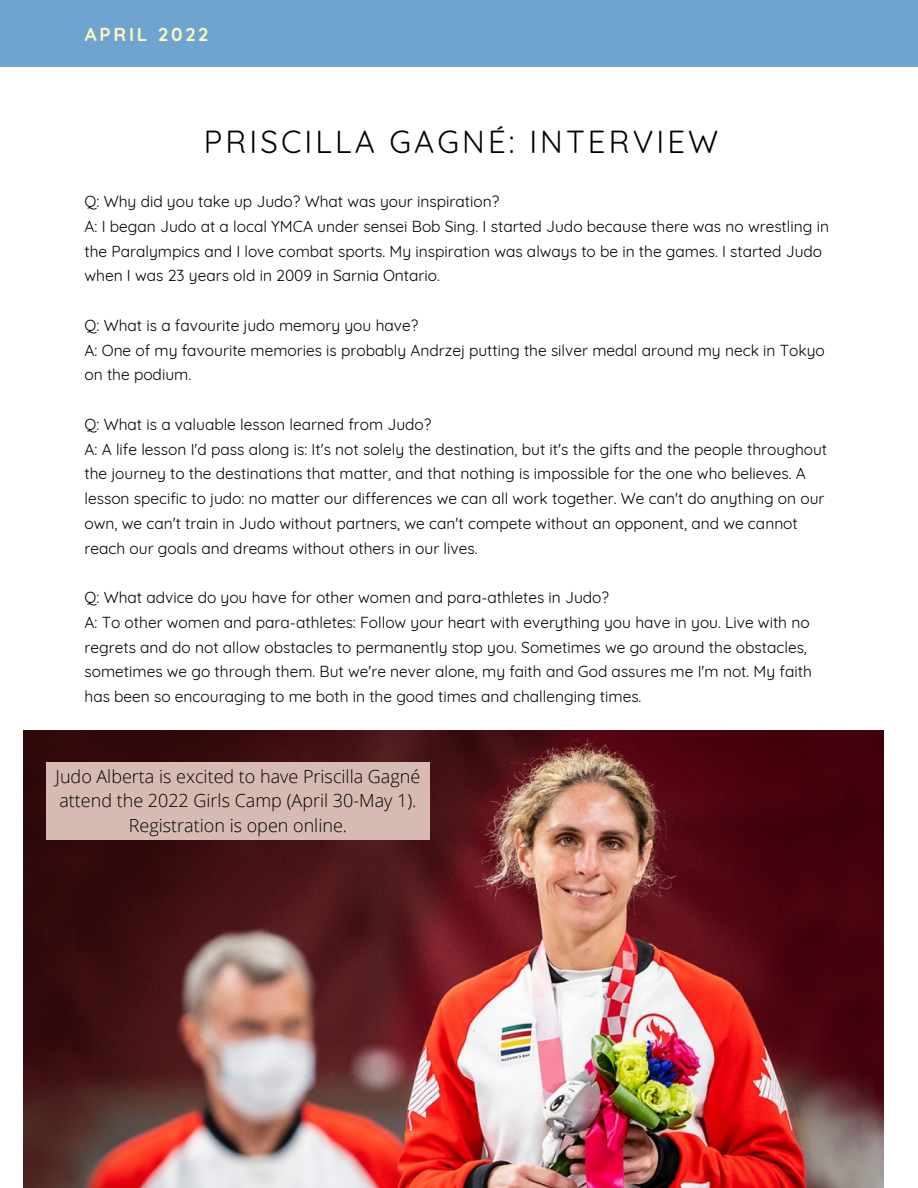
<style>
.page{position:relative;width:918px;height:1188px;background:#fff}
.page>*{position:absolute;margin:0;border:0;box-sizing:border-box;transform-origin:0 0}
.t1{font:31.2px "Quicksand";letter-spacing:.1em;color:#000}
.t2{font:700 18.6px "Quicksand";letter-spacing:.15em;color:#fff8c2}
.t3{font:300 18px/24.8px "Open Sans";color:#000;text-align:center}
.t4{font:15.6px/24.8px "Quicksand";color:#000}
</style>
<div class="page">
<img style="left:23px;top:730px;width:861px;height:458px">
<div style="left:0;top:1px;width:918px;height:65px;background:#70a4d0"></div>
<div style="left:47px;top:762px;width:383px;height:77px;background:#d7bab2"></div>
<p class="t2" style="left:85px;top:22px;width:125px">APRIL 2022</p>
<p class="t1" style="left:204px;top:122px;width:516px">PRISCILLA GAGNÉ: INTERVIEW</p>
<p class="t4" style="left:85px;top:189px;width:416px">Q: Why did you take up Judo? What was your inspiration?</p>
<p class="t4" style="left:85px;top:214px;width:746px">A: I began Judo at a local YMCA under sensei Bob Sing. I started Judo because there was no wrestling in the Paralympics and I love combat sports. My inspiration was always to be in the games. I started Judo when I was 23 years old in 2009 in Sarnia Ontario.</p>
<p class="t4" style="left:85px;top:313px;width:335px">Q: What is a favourite judo memory you have?</p>
<p class="t4" style="left:85px;top:337px;width:742px">A: One of my favourite memories is probably Andrzej putting the silver medal around my neck in Tokyo on the podium.</p>
<p class="t4" style="left:85px;top:412px;width:348px">Q: What is a valuable lesson learned from Judo?</p>
<p class="t4" style="left:85px;top:436px;width:744px">A: A life lesson I'd pass along is: It's not solely the destination, but it's the gifts and the people throughout the journey to the destinations that matter, and that nothing is impossible for the one who believes. A lesson specific to judo: no matter our differences we can all work together. We can't do anything on our own, we can't train in Judo without partners, we can't compete without an opponent, and we cannot reach our goals and dreams without others in our lives.</p>
<p class="t4" style="left:85px;top:585px;width:526px">Q: What advice do you have for other women and para-athletes in Judo?</p>
<p class="t4" style="left:85px;top:610px;width:729px">A: To other women and para-athletes: Follow your heart with everything you have in you. Live with no regrets and do not allow obstacles to permanently stop you. Sometimes we go around the obstacles, sometimes we go through them. But we're never alone, my faith and God assures me I'm not. My faith has been so encouraging to me both in the good times and challenging times.</p>
<p class="t3" style="left:56px;top:763px;width:366px">Judo Alberta is excited to have Priscilla Gagné attend the 2022 Girls Camp (April 30-May 1).<br>Registration is open online.</p>
</div>
